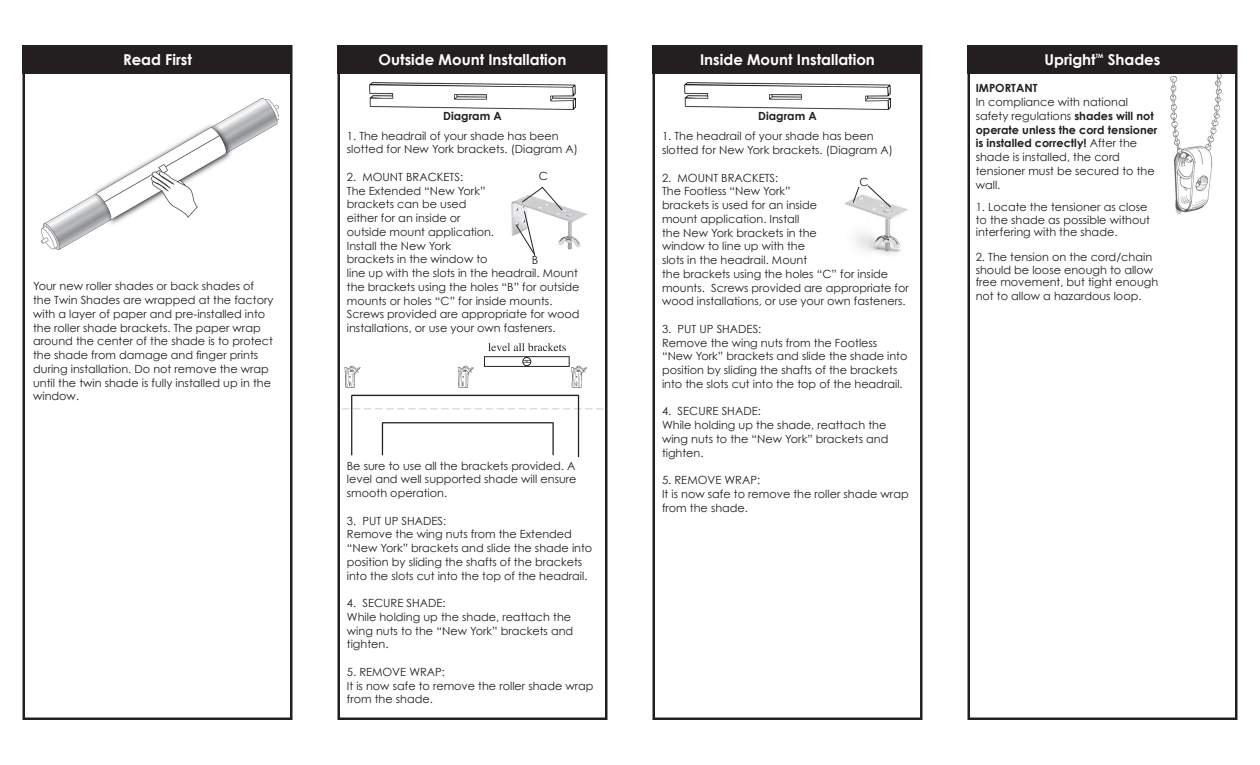
<style>
.page{position:relative;width:1260px;height:765px;background:#fff}
.page>*{position:absolute;margin:0;border:0;box-sizing:border-box;transform-origin:0 0}
.t1{font:700 15px "Century Gothic";color:#fff}
.t2{font:11.25px/13.8px "Century Gothic";color:#231f20}
.t3{font:700 11.25px "Century Gothic";color:#231f20}
.t4{font:700 5.88px "Century Gothic";color:#fff}
.s1{font-weight:700}
</style>
<div class="page">
<div style="left:22px;top:45px;width:270px;height:675px;border:2px solid #231f20"></div>
<div style="left:338px;top:45px;width:270px;height:675px;border:2px solid #231f20"></div>
<div style="left:968px;top:45px;width:270px;height:675px;border:2px solid #231f20"></div>
<div style="left:652px;top:45px;width:270px;height:675px;border:2px solid #231f20"></div>
<img style="left:511px;top:201px;width:76px;height:49px">
<svg style="left:515px;top:186px;width:48px;height:70px"></svg>
<img style="left:42px;top:98px;width:237px;height:151px">
<div style="left:22px;top:45px;width:270px;height:29px;background:#231f20"></div>
<img style="left:845px;top:194px;width:63px;height:61px">
<svg style="left:852px;top:186px;width:8px;height:18px"></svg>
<svg style="left:867px;top:185px;width:25px;height:23px"></svg>
<img style="left:1170px;top:75px;width:52px;height:140px">
<img style="left:344px;top:344px;width:260px;height:114px">
<img style="left:369px;top:82px;width:207px;height:27px">
<img style="left:684px;top:82px;width:207px;height:27px">
<div style="left:338px;top:45px;width:270px;height:29px;background:#231f20"></div>
<div style="left:652px;top:45px;width:270px;height:29px;background:#231f20"></div>
<div style="left:968px;top:45px;width:270px;height:29px;background:#231f20"></div>
<p class="t1" style="left:123px;top:50px;width:70px">Read First</p>
<p class="t2" style="left:33px;top:279px;width:242px">Your new roller shades or back shades of the Twin Shades are wrapped at the factory with a layer of paper and pre-installed into the roller shade brackets. The paper wrap around the center of the shade is to protect the shade from damage and finger prints during installation. Do not remove the wrap until the twin shade is fully installed up in the window.</p>
<p class="t1" style="left:379px;top:50px;width:189px">Outside Mount Installation</p>
<p class="t1" style="left:700px;top:50px;width:176px">Inside Mount Installation</p>
<p class="t1" style="left:1045px;top:50px;width:53px">Upright</p>
<p class="t4" style="left:1096px;top:52px;width:9px">TM</p>
<p class="t1" style="left:1108px;top:50px;width:54px">Shades</p>
<p class="t3" style="left:443px;top:109px;width:60px">Diagram A</p>
<p class="t3" style="left:758px;top:109px;width:60px">Diagram A</p>
<p class="t2" style="left:347px;top:129px;width:233px">1. The headrail of your shade has been slotted for New York brackets. (Diagram A)</p>
<p class="t2" style="left:347px;top:170px;width:118px">2. MOUNT BRACKETS:</p>
<p class="t2" style="left:347px;top:184px;width:234px">The Extended “New York”<br>brackets can be used<br>either for an inside or<br>outside mount application.<br>Install the New York<br>brackets in the window to<br>line up with the slots in the headrail. Mount the brackets using the holes “B” for outside mounts or holes “C” for inside mounts.<br>Screws provided are appropriate for wood installations, or use your own fasteners.</p>
<p class="t2" style="left:539px;top:169px;width:11px">C</p>
<p class="t2" style="left:532px;top:253px;width:8px">B</p>
<p class="t2" style="left:347px;top:459px;width:231px;text-align:justify">Be sure to use all the brackets provided. A level and well supported shade will ensure smooth operation.</p>
<p class="t2" style="left:347px;top:514px;width:101px">3. PUT UP SHADES:</p>
<p class="t2" style="left:347px;top:527px;width:247px">Remove the wing nuts from the Extended “New York” brackets and slide the shade into position by sliding the shafts of the brackets into the slots cut into the top of the headrail.</p>
<p class="t2" style="left:347px;top:596px;width:100px">4. SECURE SHADE:</p>
<p class="t2" style="left:347px;top:610px;width:228px">While holding up the shade, reattach the wing nuts to the “New York” brackets and tighten.</p>
<p class="t2" style="left:347px;top:665px;width:100px">5. REMOVE WRAP:</p>
<p class="t2" style="left:347px;top:679px;width:248px">It is now safe to remove the roller shade wrap from the shade.</p>
<p class="t2" style="left:662px;top:129px;width:233px">1. The headrail of your shade has been slotted for New York brackets. (Diagram A)</p>
<p class="t2" style="left:662px;top:170px;width:118px">2. MOUNT BRACKETS:</p>
<p class="t2" style="left:662px;top:184px;width:248px">The Footless “New York”<br>brackets is used for an inside<br>mount application. Install<br>the New York brackets in the<br>window to line up with the<br>slots in the headrail. Mount<br>the brackets using the holes “C” for inside mounts. Screws provided are appropriate for wood installations, or use your own fasteners.</p>
<p class="t2" style="left:662px;top:322px;width:101px">3. PUT UP SHADES:</p>
<p class="t2" style="left:662px;top:335px;width:247px">Remove the wing nuts from the Footless “New York” brackets and slide the shade into position by sliding the shafts of the brackets into the slots cut into the top of the headrail.</p>
<p class="t2" style="left:662px;top:404px;width:100px">4. SECURE SHADE:</p>
<p class="t2" style="left:662px;top:418px;width:228px">While holding up the shade, reattach the wing nuts to the “New York” brackets and tighten.</p>
<p class="t2" style="left:662px;top:473px;width:100px">5. REMOVE WRAP:</p>
<p class="t2" style="left:662px;top:487px;width:248px">It is now safe to remove the roller shade wrap from the shade.</p>
<p class="t2" style="left:860px;top:175px;width:11px">C</p>
<p class="t3" style="left:976px;top:81px;width:63px">IMPORTANT</p>
<p class="t2" style="left:976px;top:95px;width:183px">In compliance with national safety regulations <span class="s1">shades will not operate unless the cord tensioner is installed correctly!</span> After the shade is installed, the cord tensioner must be secured to the wall.</p>
<p class="t2" style="left:976px;top:201px;width:176px;line-height:12.5px">1. Locate the tensioner as close to the shade as possible without interfering with the shade.</p>
<p class="t2" style="left:976px;top:251px;width:184px;line-height:12.5px">2. The tension on the cord/chain should be loose enough to allow free movement, but tight enough</p>
<p class="t2" style="left:976px;top:289px;width:167px">not to allow a hazardous loop.</p>
</div>
